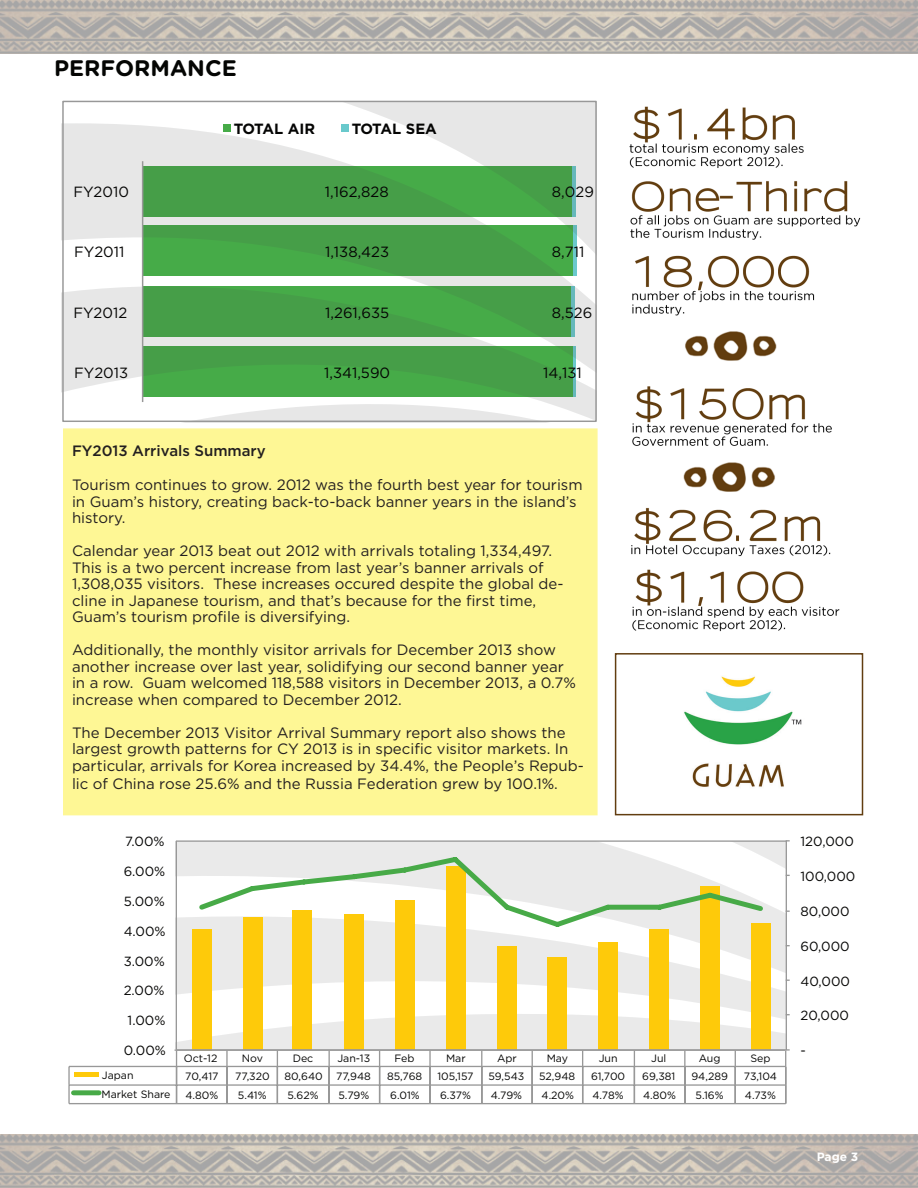
<style>
.page{position:relative;width:918px;height:1188px;background:#fff}
.page>*{position:absolute;margin:0;border:0;box-sizing:border-box;transform-origin:0 0}
.t1{font:700 22.5px "Gotham Rounded";color:#040503}
.t2{font:15px/16.5px "Gotham";color:#231f20}
.t3{font:500 15px "Gotham";color:#231f20}
.t4{font:14.85px "Gotham";color:#050504}
.t5{font:700 14.85px "Gotham";letter-spacing:-.03em;color:#050504}
.t6{font:13.2px "Gotham";color:#050504}
.t7{font:700 12px "Gotham";color:#fff}
.t8{font:10.65px "Gotham";color:#050504}
</style>
<div class="page">
<div style="left:63px;top:428px;width:535px;height:387px;background:#fef795"></div>
<img style="left:0;top:1134px;width:918px;height:54px">
<img style="left:0;top:0;width:918px;height:54px">
<img style="left:629px;top:106px;width:232px;height:526px">
<svg style="left:347px;top:103px;width:248px;height:20px;background:#e9e9e9"></svg>
<svg style="left:64px;top:123px;width:531px;height:138px;background:#97c698"></svg>
<svg style="left:64px;top:261px;width:531px;height:159px"></svg>
<hr style="left:142px;top:161px;width:1px;height:241px;background:#989898">
<div style="left:223px;top:124px;width:8px;height:7px;background:#46ab48"></div>
<div style="left:341px;top:124px;width:8px;height:7px;background:#69c9cc"></div>
<svg style="left:69px;top:841px;width:721px;height:264px"></svg>
<div style="left:243px;top:917px;width:20px;height:133px;background:#feca0a"></div>
<hr style="left:786px;top:841px;width:1px;height:209px;background:#989898">
<hr style="left:176px;top:841px;width:1px;height:209px;background:#989898">
<hr style="left:175px;top:1049px;width:610px;height:2px;background:#989898">
<hr style="left:176px;top:840px;width:611px;height:2px;background:#989898">
<hr style="left:69px;top:1066px;width:717px;height:1px;background:#989898">
<hr style="left:69px;top:1084px;width:717px;height:2px;background:#989898">
<svg style="left:68px;top:1066px;width:2px;height:38px"></svg>
<hr style="left:69px;top:1103px;width:717px;height:1px;background:#989898">
<svg style="left:176px;top:1007px;width:614px;height:97px"></svg>
<div style="left:74px;top:1090px;width:25px;height:5px;background:#47aa47"></div>
<svg style="left:195px;top:852px;width:572px;height:79px"></svg>
<img style="left:684px;top:676px;width:118px;height:111px">
<div style="left:615px;top:653px;width:248px;height:162px;border:2px solid #623d10"></div>
<p class="t1" style="left:54px;top:52px;width:184px">PERFORMANCE</p>
<p class="t5" style="left:234px;top:119px;width:83px">TOTAL AIR</p>
<p class="t5" style="left:352px;top:119px;width:87px">TOTAL SEA</p>
<p class="t4" style="left:73px;top:182px;width:57px">FY2010</p>
<p class="t4" style="left:325px;top:182px;width:65px">1,162,828</p>
<p class="t4" style="left:552px;top:182px;width:43px">8,029</p>
<p class="t4" style="left:74px;top:243px;width:52px">FY2011</p>
<p class="t4" style="left:325px;top:243px;width:66px">1,138,423</p>
<p class="t4" style="left:552px;top:243px;width:34px">8,711</p>
<p class="t4" style="left:73px;top:303px;width:55px">FY2012</p>
<p class="t4" style="left:325px;top:303px;width:66px">1,261,635</p>
<p class="t4" style="left:552px;top:303px;width:42px">8,526</p>
<p class="t4" style="left:74px;top:363px;width:56px">FY2013</p>
<p class="t4" style="left:324px;top:363px;width:68px">1,341,590</p>
<p class="t4" style="left:543px;top:363px;width:40px">14,131</p>
<p class="t3" style="left:72px;top:441px;width:195px">FY2013 Arrivals Summary</p>
<p class="t2" style="left:72px;top:476px;width:512px">Tourism continues to grow. 2012 was the fourth best year for tourism in Guam’s history, creating back-to-back banner years in the island’s history.</p>
<p class="t2" style="left:72px;top:542px;width:493px">Calendar year 2013 beat out 2012 with arrivals totaling 1,334,497.<br>This is a two percent increase from last year’s banner arrivals of 1,308,035 visitors. These increases occured despite the global de&shy;cline in Japanese tourism, and that’s because for the first time, Guam’s tourism profile is diversifying.</p>
<p class="t2" style="left:72px;top:641px;width:506px">Additionally, the monthly visitor arrivals for December 2013 show another increase over last year, solidifying our second banner year in a row. Guam welcomed 118,588 visitors in December 2013, a 0.7% increase when compared to December 2012.</p>
<p class="t2" style="left:72px;top:724px;width:513px">The December 2013 Visitor Arrival Summary report also shows the largest growth patterns for CY 2013 is in specific visitor markets. In particular, arrivals for Korea increased by 34.4%, the People’s Repub-</p>
<p class="t2" style="left:72px;top:775px;width:487px">lic of China rose 25.6% and the Russia Federation grew by 100.1%.</p>
<p class="t6" style="left:125px;top:833px;width:41px">7.00%</p>
<p class="t6" style="left:124px;top:863px;width:43px">6.00%</p>
<p class="t6" style="left:124px;top:893px;width:43px">5.00%</p>
<p class="t6" style="left:124px;top:923px;width:43px">4.00%</p>
<p class="t6" style="left:124px;top:953px;width:43px">3.00%</p>
<p class="t6" style="left:124px;top:982px;width:42px">2.00%</p>
<p class="t6" style="left:128px;top:1012px;width:39px">1.00%</p>
<p class="t6" style="left:124px;top:1042px;width:44px">0.00%</p>
<p class="t8" style="left:184px;top:1052px;width:35px">Oct-12</p>
<p class="t8" style="left:242px;top:1052px;width:23px">Nov</p>
<p class="t8" style="left:293px;top:1052px;width:22px">Dec</p>
<p class="t8" style="left:337px;top:1052px;width:34px">Jan-13</p>
<p class="t8" style="left:395px;top:1052px;width:22px">Feb</p>
<p class="t8" style="left:446px;top:1052px;width:21px">Mar</p>
<p class="t8" style="left:497px;top:1052px;width:21px">Apr</p>
<p class="t8" style="left:547px;top:1052px;width:23px">May</p>
<p class="t8" style="left:599px;top:1052px;width:20px">Jun</p>
<p class="t8" style="left:651px;top:1052px;width:17px">Jul</p>
<p class="t8" style="left:699px;top:1052px;width:23px">Aug</p>
<p class="t8" style="left:750px;top:1052px;width:22px">Sep</p>
<p class="t8" style="left:102px;top:1069px;width:33px">Japan</p>
<p class="t8" style="left:185px;top:1069px;width:35px">70,417</p>
<p class="t8" style="left:235px;top:1069px;width:36px">77,320</p>
<p class="t8" style="left:284px;top:1069px;width:40px">80,640</p>
<p class="t8" style="left:336px;top:1069px;width:36px">77,948</p>
<p class="t8" style="left:387px;top:1069px;width:37px">85,768</p>
<p class="t8" style="left:437px;top:1069px;width:38px">105,157</p>
<p class="t8" style="left:488px;top:1069px;width:37px">59,543</p>
<p class="t8" style="left:539px;top:1069px;width:38px">52,948</p>
<p class="t8" style="left:591px;top:1069px;width:36px">61,700</p>
<p class="t8" style="left:642px;top:1069px;width:35px">69,381</p>
<p class="t8" style="left:691px;top:1069px;width:38px">94,289</p>
<p class="t8" style="left:744px;top:1069px;width:35px">73,104</p>
<p class="t8" style="left:102px;top:1088px;width:71px">Market Share</p>
<p class="t8" style="left:186px;top:1088px;width:34px">4.80%</p>
<p class="t8" style="left:238px;top:1088px;width:30px">5.41%</p>
<p class="t8" style="left:287px;top:1088px;width:33px">5.62%</p>
<p class="t8" style="left:338px;top:1088px;width:32px">5.79%</p>
<p class="t8" style="left:390px;top:1088px;width:31px">6.01%</p>
<p class="t8" style="left:440px;top:1088px;width:32px">6.37%</p>
<p class="t8" style="left:491px;top:1088px;width:33px">4.79%</p>
<p class="t8" style="left:542px;top:1088px;width:34px">4.20%</p>
<p class="t8" style="left:592px;top:1088px;width:33px">4.78%</p>
<p class="t8" style="left:643px;top:1088px;width:34px">4.80%</p>
<p class="t8" style="left:696px;top:1088px;width:30px">5.16%</p>
<p class="t8" style="left:745px;top:1088px;width:33px">4.73%</p>
<p class="t6" style="left:800px;top:833px;width:55px">120,000</p>
<p class="t6" style="left:800px;top:868px;width:56px">100,000</p>
<p class="t6" style="left:800px;top:903px;width:51px">80,000</p>
<p class="t6" style="left:800px;top:938px;width:51px">60,000</p>
<p class="t6" style="left:800px;top:972px;width:51px">40,000</p>
<p class="t6" style="left:800px;top:1007px;width:50px">20,000</p>
<p class="t6" style="left:800px;top:1042px;width:7px">-</p>
<p class="t7" style="left:817px;top:1148px;width:43px">Page 3</p>
</div>
